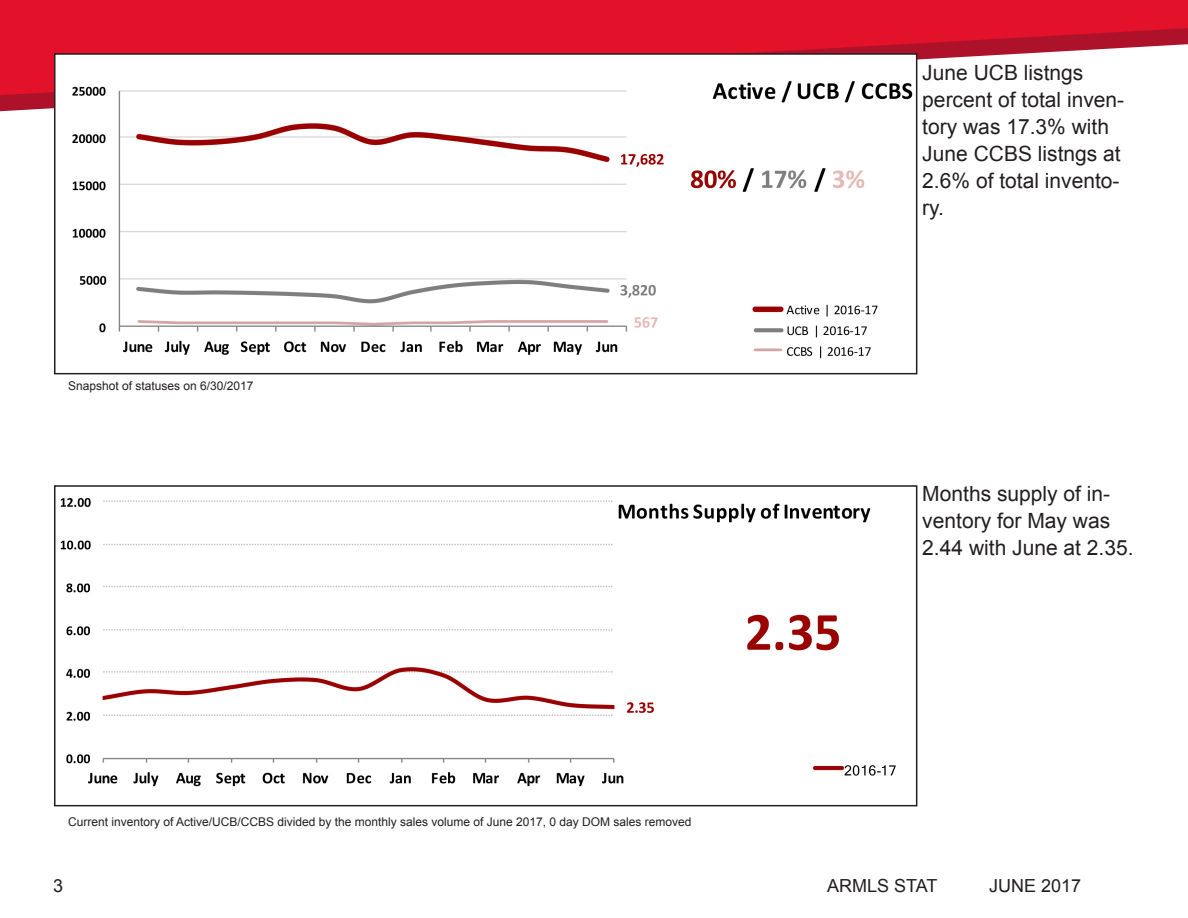
<style>
.page{position:relative;width:1188px;height:918px;background:#fff}
.page>*{position:absolute;margin:0;border:0;box-sizing:border-box;transform-origin:0 0}
.t1{font:21px/27px "Arial";color:#231f20}
.t2{font:18px "Arial";color:#231f20}
.t3{font:12px "Arial";color:#231f20}
</style>
<div class="page">
<svg style="left:0;top:95px;width:918px;height:16px"></svg>
<svg style="left:0;top:0;width:1188px;height:95px;fill:#e3112a"></svg>
<img style="left:60px;top:498px;width:836px;height:289px">
<div style="left:54px;top:485px;width:863px;height:321px;border:2px solid #231f20"></div>
<img style="left:57px;top:56px;width:857px;height:303px">
<div style="left:54px;top:53px;width:863px;height:321px;border:2px solid #231f20"></div>
<p class="t3" style="left:68px;top:378px;width:187px">Snapshot of statuses on 6/30/2017</p>
<p class="t3" style="left:68px;top:814px;width:625px">Current inventory of Active/UCB/CCBS divided by the monthly sales volume of June 2017, 0 day DOM sales removed</p>
<p class="t1" style="left:922px;top:59px;width:163px">June UCB listngs</p>
<p class="t1" style="left:922px;top:86px;width:203px">percent of total inven&shy;tory was 17.3% with<br>June CCBS listngs at<br>2.6% of total invento-</p>
<p class="t1" style="left:922px;top:481px;width:213px">Months supply of in&shy;ventory for May was<br>2.44 with June at 2.35.</p>
<p class="t2" style="left:53px;top:874px;width:12px">3</p>
<p class="t2" style="left:827px;top:874px;width:112px">ARMLS STAT</p>
<p class="t2" style="left:989px;top:874px;width:94px">JUNE 2017</p>
</div>
